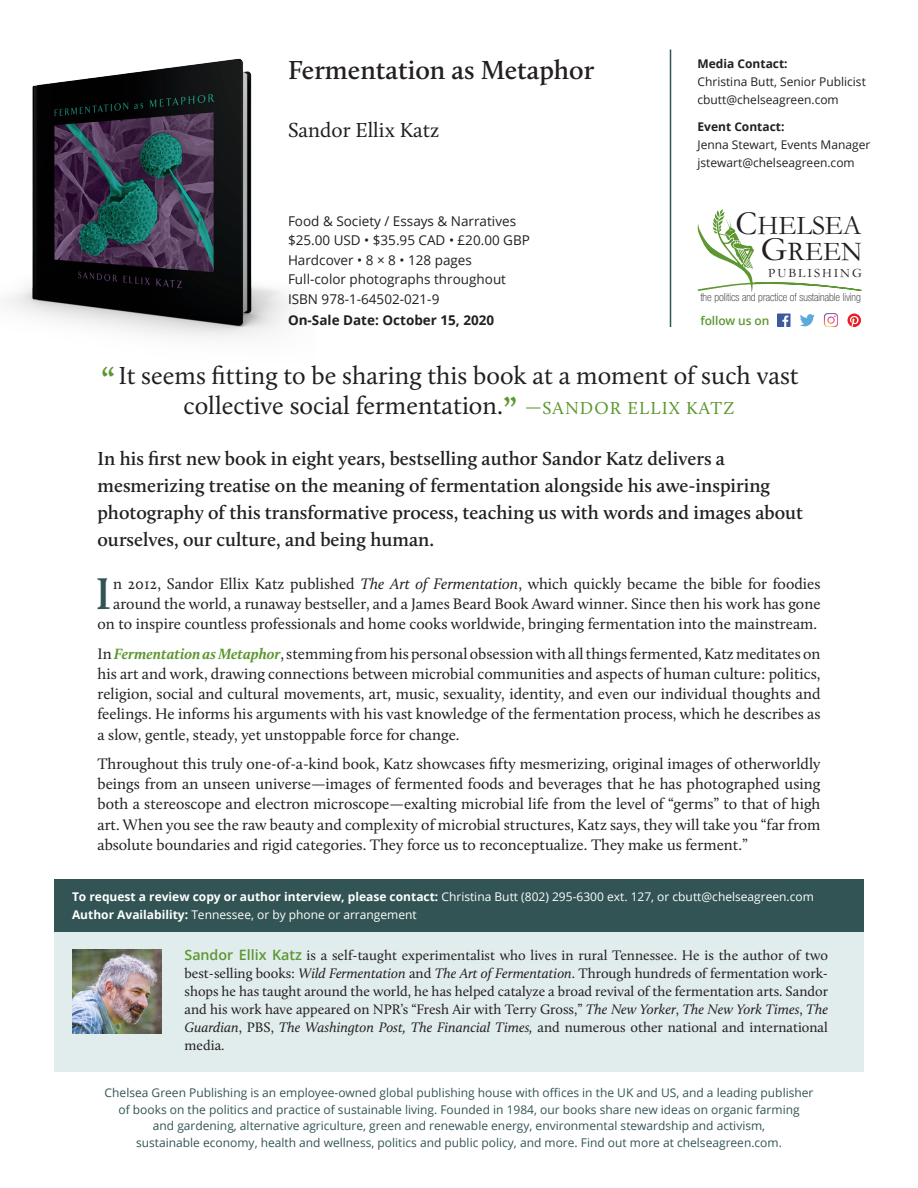
<style>
.page{position:relative;width:918px;height:1188px;background:#fff}
.page>*{position:absolute;margin:0;border:0;box-sizing:border-box;transform-origin:0 0}
.tni-first{font:600 45.9px "Calluna";color:#335454}
.t1{font:27.45px/26.5px "Garamond";color:#231f20;text-align:right}
.t2{font:600 27px "Calluna";color:#231f20}
.quote{font:25.5px/30px "Calluna";color:#231f20}
.author{font:21px "Calluna";color:#231f20}
.text-header{font:600 19.5px/27px "Calluna";color:#231f20}
.tni{font:15.75px/20.2px "Calluna";color:#231f20;text-align:justify}
.tni-first-2{font:15.75px/20.2px "Calluna";color:#231f20;text-align:right}
.bio{font:14.25px/18px "Calluna";color:#231f20;text-align:justify}
.book-specs{font:13.5px "Open Sans";color:#231f20}
.book-specs-2{font:700 13.5px "Open Sans";color:#231f20}
.t3{font:12.9px "Garamond";letter-spacing:.15em;color:#231f20}
.about-cgp{font:12px/16.5px "Open Sans";color:#335454;text-align:center}
.contact-publicity{font:12px/18px "Open Sans";color:#fff}
.contact-emails{font:12px/18px "Open Sans";color:#231f20}
.contact-emails-2{font:600 12px "Open Sans";letter-spacing:-.01em;color:#5c9731}
.t4{font:100 condensed 11.1px "Helvetica Neue";color:#231f20}
.s1{font-weight:700}
.s2{font-size:34.35px}
.s3{font-weight:600;font-size:36px;color:#5c9731}
.s4{font-size:18px;color:#5c9731}
.s5{font-style:italic}
.s6{font-weight:700;font-style:italic;font-size:15.3px;color:#5c9731}
.s7{font-family:"Open Sans";font-weight:600;color:#5c9731}
</style>
<div class="page">
<hr style="left:670px;top:50px;width:1px;height:277px;background:#335454">
<div style="left:54px;top:932px;width:810px;height:140px;background:#e1ecec"></div>
<div style="left:54px;top:880px;width:810px;height:52px;background:#335454"></div>
<img style="left:72px;top:949px;width:90px;height:85px">
<img style="left:5px;top:58px;width:285px;height:280px">
<svg style="left:698px;top:209px;width:163px;height:83px"></svg>
<div style="left:777px;top:314px;width:13px;height:13px;background:#3b5a9a"></div>
<svg style="left:782px;top:316px;width:6px;height:11px"></svg>
<svg style="left:800px;top:314px;width:15px;height:12px"></svg>
<svg style="left:824px;top:314px;width:13px;height:13px"></svg>
<svg style="left:848px;top:314px;width:13px;height:13px"></svg>
<p class="t2" style="left:288px;top:53px;width:308px">Fermentation as Metaphor</p>
<p class="author" style="left:288px;top:118px;width:153px">Sandor Ellix Katz</p>
<p class="contact-emails" style="left:698px;top:54px;width:170px"><span class="s1">Media Contact:<br></span>Christina Butt, Senior Publicist cbutt@chelseagreen.com</p>
<p class="contact-emails" style="left:698px;top:117px;width:174px"><span class="s1">Event Contact:<br></span>Jenna Stewart, Events Manager jstewart@chelseagreen.com</p>
<p class="t1" style="left:736px;top:212px;width:128px"><span class="s2">C</span>HELSEA<br><span class="s2">G</span>REEN</p>
<p class="t3" style="left:768px;top:265px;width:95px">PUBLISHING</p>
<p class="t4" style="left:700px;top:291px;width:162px">the politics and practice of sustainable living</p>
<p class="book-specs" style="left:288px;top:212px;width:230px">Food &amp; Society / Essays &amp; Narratives</p>
<p class="book-specs" style="left:288px;top:231px;width:244px">$25.00 USD • $35.95 CAD • £20.00 GBP</p>
<p class="book-specs" style="left:288px;top:251px;width:185px">Hardcover • 8 × 8 • 128 pages</p>
<p class="book-specs" style="left:288px;top:270px;width:220px">Full-color photographs throughout</p>
<p class="book-specs" style="left:288px;top:290px;width:153px">ISBN 978-1-64502-021-9</p>
<p class="book-specs-2" style="left:288px;top:311px;width:208px">On-Sale Date: October 15, 2020</p>
<p class="contact-emails-2" style="left:700px;top:312px;width:70px">follow us on</p>
<p class="quote" style="left:183px;top:360px;width:617px;text-indent:-82px"><span class="s3">“</span>It seems fitting to be sharing this book at a moment of such vast collective social fermentation.<span class="s3">”</span> <span class="s4">—SANDOR ELLIX KATZ</span></p>
<p class="text-header" style="left:98px;top:445px;width:707px">In his first new book in eight years, bestselling author Sandor Katz delivers a mesmerizing treatise on the meaning of fermentation alongside his awe-inspiring photography of this transformative process, teaching us with words and images about ourselves, our culture, and being human.</p>
<p class="tni-first" style="left:95px;top:566px;width:17px">I</p>
<p class="tni-first-2" style="left:98px;top:573px;width:725px">n 2012, Sandor Ellix Katz published <span class="s5">The Art of Fermentation</span>, which quickly became the bible for foodies around the world, a runaway bestseller, and a James Beard Book Award winner. Since then his work has gone on to inspire countless professionals and home cooks worldwide, bringing fermentation into the mainstream.</p>
<p class="tni" style="left:98px;top:643px;width:725px">In <span class="s6">Fermentation as Metaphor</span>, stemming from his personal obsession with all things fermented, Katz meditates on his art and work, drawing connections between microbial communities and aspects of human culture: politics, religion, social and cultural movements, art, music, sexuality, identity, and even our individual thoughts and feelings. He informs his arguments with his vast knowledge of the fermentation process, which he describes as a slow, gentle, steady, yet unstoppable force for change.</p>
<p class="tni" style="left:98px;top:753px;width:725px">Throughout this truly one-of-a-kind book, Katz showcases fifty mesmerizing, original images of otherworldly beings from an unseen universe—images of fermented foods and beverages that he has photographed using both a stereoscope and electron microscope—exalting microbial life from the level of “germs” to that of high art. When you see the raw beauty and complexity of microbial structures, Katz says, they will take you “far from absolute boundaries and rigid categories. They force us to reconceptualize. They make us ferment.”</p>
<p class="contact-publicity" style="left:72px;top:887px;width:743px"><span class="s1">To request a review copy or author interview, please contact:</span> Christina Butt (802) 295-6300 ext. 127, or cbutt@chelseagreen.com<br><span class="s1">Author Availability:</span> Tennessee, or by phone or arrangement</p>
<p class="bio" style="left:184px;top:946px;width:645px"><span class="s7">Sandor Ellix Katz</span> is a self-taught experimentalist who lives in rural Tennessee. He is the author of two best-selling books: <span class="s5">Wild Fermentation</span> and <span class="s5">The Art of Fermentation</span>. Through hundreds of fermentation work&shy;shops he has taught around the world, he has helped catalyze a broad revival of the fermentation arts. Sandor and his work have appeared on NPR’s “Fresh Air with Terry Gross,” <span class="s5">The New Yorker</span>, <span class="s5">The New York Times</span>, <span class="s5">The Guardian</span>, PBS, <span class="s5">The Washington Post, The Financial Times,</span> and numerous other national and international media.</p>
<p class="about-cgp" style="left:105px;top:1085px;width:710px">Chelsea Green Publishing is an employee-owned global publishing house with offices in the UK and US, and a leading publisher of books on the politics and practice of sustainable living. Founded in 1984, our books share new ideas on organic farming<br>and gardening, alternative agriculture, green and renewable energy, environmental stewardship and activism,<br>sustainable economy, health and wellness, politics and public policy, and more. Find out more at chelseagreen.com.</p>
</div>
